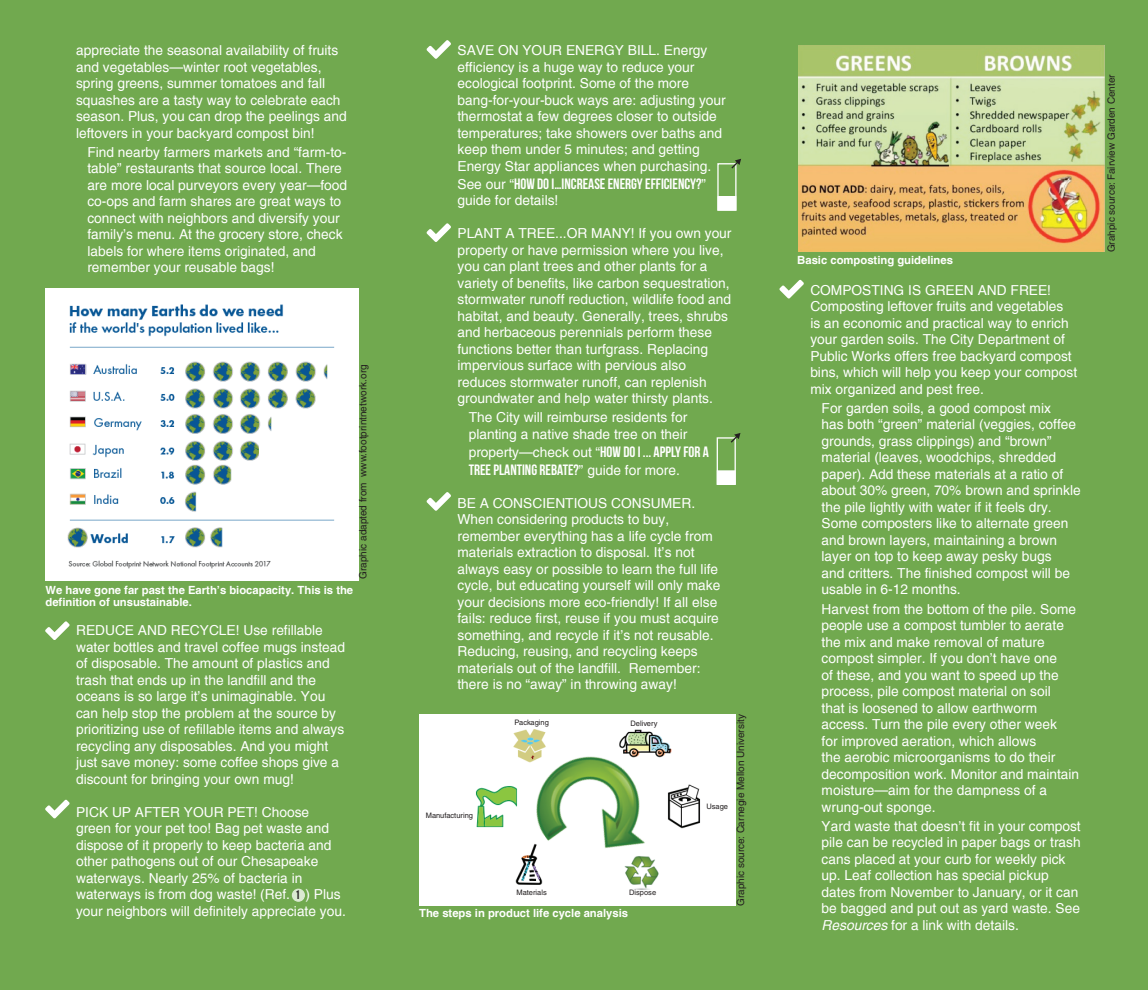
<style>
.page{position:relative;width:1148px;height:990px;background:#fff}
.page>*{position:absolute;margin:0;border:0;box-sizing:border-box;transform-origin:0 0}
.t1{font:15px "Bebas Neue";color:#fff}
.t2{font:13.75px/16.5px "Helvetica";color:#fff}
.t3{font:12.5px "Bebas Neue";color:#231f20}
.t4{font:700 11.25px/12.5px "Helvetica";color:#fff}
.t5{font:10px "Helvetica LT Std";color:#231f20}
.t6{font:7.5px "Helvetica LT Std";color:#231f20}
.s1{font-family:"Helvetica";font-size:13.75px}
.s2{font-family:"Bebas Neue";font-size:15px}
.s3{font-style:italic}
</style>
<div class="page">
<div style="left:0;top:0;width:382px;height:990px;background:#71a94f"></div>
<div style="left:382px;top:0;width:383px;height:990px;background:#71a94f"></div>
<div style="left:765px;top:0;width:383px;height:990px;background:#71a94f"></div>
<img style="left:46px;top:289px;width:312px;height:292px">
<svg style="left:45px;top:800px;width:25px;height:19px"></svg>
<img style="left:798px;top:46px;width:306px;height:206px">
<svg style="left:45px;top:621px;width:25px;height:19px"></svg>
<svg style="left:426px;top:40px;width:25px;height:19px"></svg>
<svg style="left:426px;top:223px;width:25px;height:19px"></svg>
<svg style="left:779px;top:280px;width:25px;height:19px"></svg>
<div style="left:292px;top:889px;width:12px;height:12px;background:#dbe9d2;border-radius:50%"></div>
<div style="left:292px;top:889px;width:13px;height:13px;border:1px solid #fff;border-radius:50%"></div>
<svg style="left:426px;top:492px;width:25px;height:19px"></svg>
<div style="left:717px;top:163px;width:19px;height:48px;border:1px solid #fff"></div>
<svg style="left:730px;top:159px;width:11px;height:11px"></svg>
<div style="left:718px;top:197px;width:18px;height:13px;background:#fff"></div>
<div style="left:717px;top:196px;width:19px;height:14px;border:1px solid #fff"></div>
<div style="left:716px;top:437px;width:20px;height:48px;border:1px solid #fff"></div>
<svg style="left:729px;top:433px;width:11px;height:11px"></svg>
<div style="left:717px;top:471px;width:18px;height:13px;background:#fff"></div>
<img style="left:419px;top:714px;width:316px;height:192px">
<div style="left:423px;top:802px;width:52px;height:13px;background:#fff"></div>
<div style="left:511px;top:716px;width:52px;height:10px;background:#fff"></div>
<div style="left:616px;top:717px;width:52px;height:10px;background:#fff"></div>
<div style="left:705px;top:802px;width:28px;height:10px;background:#fff"></div>
<div style="left:511px;top:888px;width:43px;height:10px;background:#fff"></div>
<div style="left:626px;top:894px;width:39px;height:10px;background:#fff"></div>
<p class="t2" style="left:76px;top:42px;width:272px">appreciate the seasonal availability of fruits and vegetables—winter root vegetables, spring greens, summer tomatoes and fall squashes are a tasty way to celebrate each season. Plus, you can drop the peelings and leftovers in your backyard compost bin!</p>
<p class="t2" style="left:87px;top:144px;width:261px">Find nearby farmers markets and “farm-to&shy;table” restaurants that source local. There are more local purveyors every year—food co-ops and farm shares are great ways to connect with neighbors and diversify your family’s menu. At the grocery store, check labels for where items originated, and remember your reusable bags!</p>
<p class="t5" style="left:357px;top:579px;width:216px;rotate:-90deg">Graphic adapted from www.footprintnetwork.org</p>
<p class="t4" style="left:46px;top:584px;width:309px">We have gone far past the Earth’s biocapacity. This is the definition of unsustainable.</p>
<p class="t2" style="left:76px;top:622px;width:271px">REDUCE AND RECYCLE! Use refillable water bottles and travel coffee mugs instead of disposable. The amount of plastics and trash that ends up in the landfill and the oceans is so large it’s unimaginable. You can help stop the problem at the source by prioritizing use of refillable items and always recycling any disposables. And you might just save money: some coffee shops give a discount for bringing your own mug!</p>
<p class="t2" style="left:76px;top:804px;width:271px">PICK UP AFTER YOUR PET! Choose green for your pet too! Bag pet waste and dispose of it properly to keep bacteria and other pathogens out of our Chesapeake waterways. Nearly 25% of bacteria in waterways is from dog waste! (Ref. ) Plus your neighbors will definitely appreciate you.</p>
<p class="t3" style="left:295px;top:888px;width:6px">1</p>
<p class="t2" style="left:457px;top:42px;width:270px">SAVE ON YOUR ENERGY BILL. Energy efficiency is a huge way to reduce your ecological footprint. Some of the more bang-for-your-buck ways are: adjusting your thermostat a few degrees closer to outside temperatures; take showers over baths and keep them under 5 minutes; and getting Energy Star appliances when purchasing.</p>
<p class="t1" style="left:457px;top:175px;width:250px"><span class="s1">See our “</span>HOW DO I…INCREASE ENERGY EFFICIENCY?<span class="s1">”</span></p>
<p class="t2" style="left:457px;top:192px;width:102px">guide for details!</p>
<p class="t2" style="left:457px;top:225px;width:275px">PLANT A TREE...OR MANY! If you own your property or have permission where you live, you can plant trees and other plants for a variety of benefits, like carbon sequestration, stormwater runoff reduction, wildlife food and habitat, and beauty. Generally, trees, shrubs and herbaceous perennials perform these functions better than turfgrass. Replacing impervious surface with pervious also reduces stormwater runoff, can replenish groundwater and help water thirsty plants.</p>
<p class="t2" style="left:469px;top:409px;width:220px">The City will reimburse residents for planting a native shade tree on their</p>
<p class="t2" style="left:469px;top:444px;width:242px">property—check out “<span class="s2">HOW DO I ... APPLY FOR A</span></p>
<p class="t1" style="left:469px;top:461px;width:213px">TREE PLANTING REBATE?<span class="s1">” guide for more.</span></p>
<p class="t2" style="left:457px;top:495px;width:264px">BE A CONSCIENTIOUS CONSUMER.<br>When considering products to buy, remember everything has a life cycle from materials extraction to disposal. It’s not always easy or possible to learn the full life cycle, but educating yourself will only make your decisions more eco-friendly! If all else fails: reduce first, reuse if you must acquire something, and recycle if it’s not reusable.<br>Reducing, reusing, and recycling keeps materials out of the landfill. Remember: there is no “away” in throwing away!</p>
<p class="t6" style="left:426px;top:811px;width:49px">Manufacturing</p>
<p class="t6" style="left:514px;top:718px;width:36px">Packaging</p>
<p class="t6" style="left:630px;top:719px;width:29px">Delivery</p>
<p class="t6" style="left:516px;top:888px;width:32px">Materials</p>
<p class="t6" style="left:629px;top:889px;width:29px">Dispose</p>
<p class="t4" style="left:419px;top:906px;width:210px">The steps in product life cycle analysis</p>
<p class="t6" style="left:706px;top:802px;width:23px">Usage</p>
<p class="t5" style="left:734px;top:906px;width:193px;rotate:-90deg">Graphic source: Carnegie Mellon University</p>
<p class="t4" style="left:797px;top:253px;width:157px">Basic composting guidelines</p>
<p class="t2" style="left:810px;top:282px;width:268px">COMPOSTING IS GREEN AND FREE!<br>Composting leftover fruits and vegetables<br>is an economic and practical way to enrich your garden soils. The City Department of Public Works offers free backyard compost bins, which will help you keep your compost mix organized and pest free.</p>
<p class="t2" style="left:821px;top:400px;width:261px">For garden soils, a good compost mix<br>has both “green” material (veggies, coffee grounds, grass clippings) and “brown” material (leaves, woodchips, shredded paper). Add these materials at a ratio of about 30% green, 70% brown and sprinkle the pile lightly with water if it feels dry.<br>Some composters like to alternate green and brown layers, maintaining a brown layer on top to keep away pesky bugs<br>and critters. The finished compost will be usable in 6-12 months.</p>
<p class="t2" style="left:821px;top:601px;width:259px">Harvest from the bottom of the pile. Some people use a compost tumbler to aerate the mix and make removal of mature compost simpler. If you don’t have one<br>of these, and you want to speed up the process, pile compost material on soil<br>that is loosened to allow earthworm access. Turn the pile every other week<br>for improved aeration, which allows<br>the aerobic microorganisms to do their decomposition work. Monitor and maintain moisture—aim for the dampness of a wrung-out sponge.</p>
<p class="t2" style="left:821px;top:818px;width:261px">Yard waste that doesn’t fit in your compost pile can be recycled in paper bags or trash cans placed at your curb for weekly pick up. Leaf collection has special pickup dates from November to January, or it can be bagged and put out as yard waste. See <span class="s3">Resources</span> for a link with details.</p>
<p class="t5" style="left:1105px;top:252px;width:179px;rotate:-90deg">Grahpic source: Fairview Garden Center</p>
</div>
